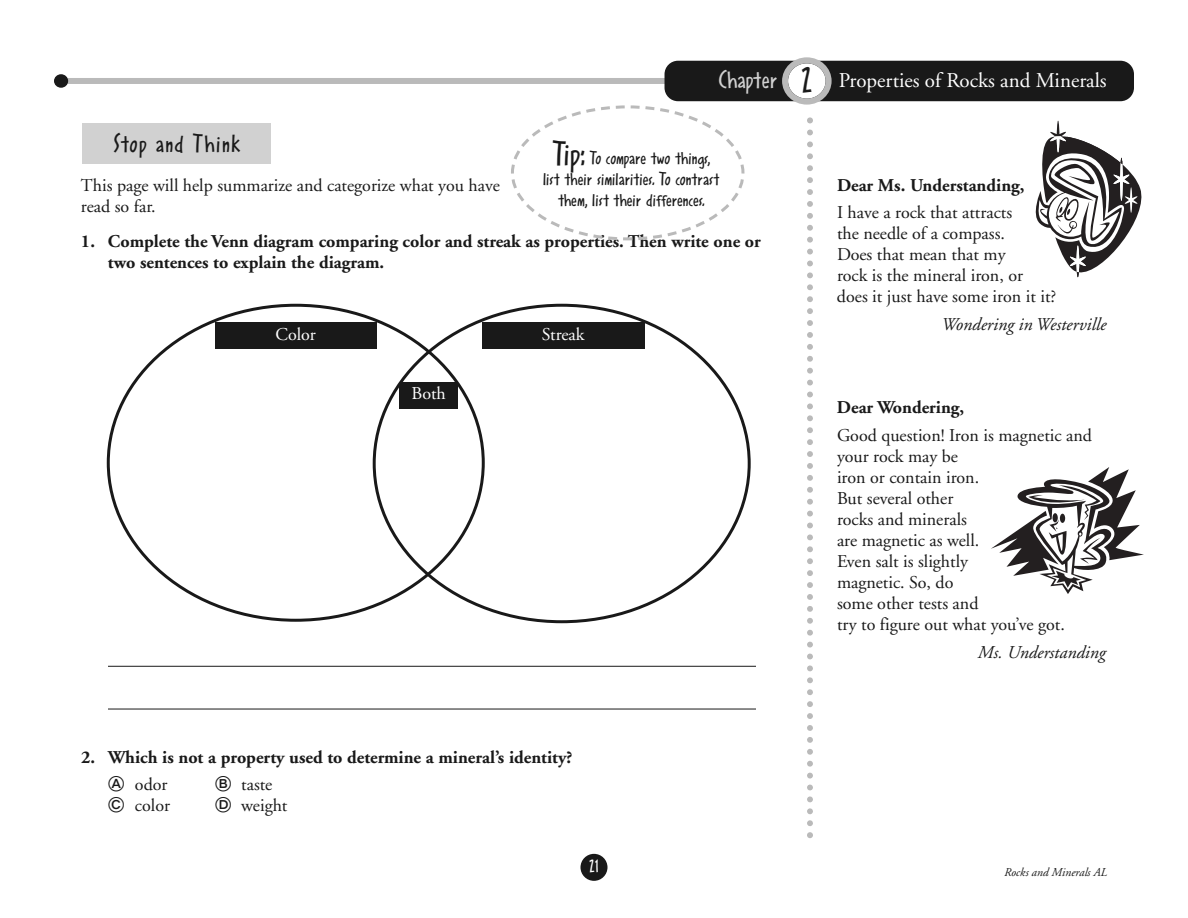
<style>
.page{position:relative;width:1188px;height:918px;background:#fff}
.page>*{position:absolute;margin:0;border:0;box-sizing:border-box;transform-origin:0 0}
.t1{font:500 27px "Smile ICG";letter-spacing:.05em;color:#191919}
.t2{font:21px "Adobe Garamond";color:#fff}
.t3{font:500 19.5px/21px "Smile ICG";color:#191919;text-align:center}
.t4{font:18px/21px "Adobe Garamond";color:#191919}
.t5{font:700 18px/21px "Adobe Garamond";color:#191919}
.t6{font:italic 18px "Adobe Garamond";color:#191919}
.t7{font:18px "Adobe Garamond";color:#fff}
.t8{font:500 18px "Smile ICG";color:#fff}
.t9{font:italic 12px "Adobe Garamond";color:#191919}
.s1{font-family:"Smile ICG";font-weight:500;font-size:27px;color:#d1d1d1}
.s2{font-family:"Smile ICG";font-weight:500;font-size:36px;color:#191919}
.s3{font-size:36px}
.s4{font-family:"Bundesbahn Pi Three"}
</style>
<div class="page">
<div style="left:580px;top:854px;width:28px;height:27px;background:#191919;border-radius:50%"></div>
<hr style="left:108px;top:666px;width:648px;height:1px;background:#191919">
<hr style="left:108px;top:709px;width:648px;height:1px;background:#191919">
<div style="left:82px;top:123px;width:190px;height:40px;background:#d1d1d1"></div>
<svg style="left:807px;top:117px;width:6px;height:721px"></svg>
<svg style="left:511px;top:105px;width:234px;height:136px"></svg>
<svg style="left:107px;top:304px;width:266px;height:318px"></svg>
<svg style="left:373px;top:304px;width:378px;height:319px"></svg>
<div style="left:215px;top:322px;width:162px;height:28px;background:#191919"></div>
<div style="left:482px;top:322px;width:162px;height:27px;background:#191919"></div>
<div style="left:400px;top:382px;width:58px;height:27px;background:#191919"></div>
<div style="left:64px;top:78px;width:1056px;height:6px;background:#bababa"></div>
<div style="left:54px;top:74px;width:14px;height:14px;background:#191919;border-radius:50%"></div>
<div style="left:665px;top:61px;width:469px;height:40px;background:#191919;border-radius:14px"></div>
<svg style="left:782px;top:57px;width:50px;height:48px"></svg>
<svg style="left:1035px;top:121px;width:107px;height:156px"></svg>
<svg style="left:991px;top:467px;width:153px;height:127px"></svg>
<p class="t2" style="left:719px;top:72px;width:390px"><span class="s1">Chapter</span> <span class="s2">2</span> Properties of Rocks and Minerals</p>
<h1 class="t1" style="left:113px;top:133px;width:129px">Stop and Think</h1>
<p class="t3" style="left:543px;top:149px;width:178px"><span class="s3">Tip:</span> To compare two things, list their similarities. To contrast them, list their differences.</p>
<p class="t4" style="left:81px;top:177px;width:420px">This page will help summarize and categorize what you have read so far.</p>
<p class="t5" style="left:108px;top:232px;width:654px;text-indent:-27px">1. Complete the Venn diagram comparing color and streak as properties. Then write one or two sentences to explain the diagram.</p>
<p class="t7" style="left:276px;top:327px;width:42px">Color</p>
<p class="t7" style="left:542px;top:327px;width:44px">Streak</p>
<p class="t7" style="left:411px;top:386px;width:36px">Both</p>
<p class="t5" style="left:81px;top:748px;width:493px">2. Which is not a property used to determine a mineral’s identity?</p>
<p class="t4" style="left:108px;top:776px;width:61px"><span class="s4">-</span> odor</p>
<p class="t4" style="left:241px;top:776px;width:33px">taste</p>
<p class="t4" style="left:135px;top:797px;width:37px">color</p>
<p class="t4" style="left:241px;top:797px;width:48px">weight</p>
<p class="t8" style="left:589px;top:860px;width:11px">21</p>
<p class="t5" style="left:837px;top:176px;width:189px">Dear Ms. Understanding,</p>
<p class="t4" style="left:837px;top:204px;width:221px">I have a rock that attracts<br>the needle of a compass.<br>Does that mean that my<br>rock is the mineral iron, or does it just have some iron it it?</p>
<p class="t6" style="left:941px;top:317px;width:167px">Wondering in Westerville</p>
<p class="t5" style="left:837px;top:399px;width:129px">Dear Wondering,</p>
<p class="t4" style="left:837px;top:427px;width:257px">Good question! Iron is magnetic and your rock may be<br>iron or contain iron.<br>But several other<br>rocks and minerals<br>are magnetic as well.<br>Even salt is slightly<br>magnetic. So, do<br>some other tests and<br>try to figure out what you’ve got.</p>
<p class="t6" style="left:977px;top:645px;width:130px">Ms. Understanding</p>
<p class="t9" style="left:1004px;top:867px;width:104px">Rocks and Minerals AL</p>
</div>
